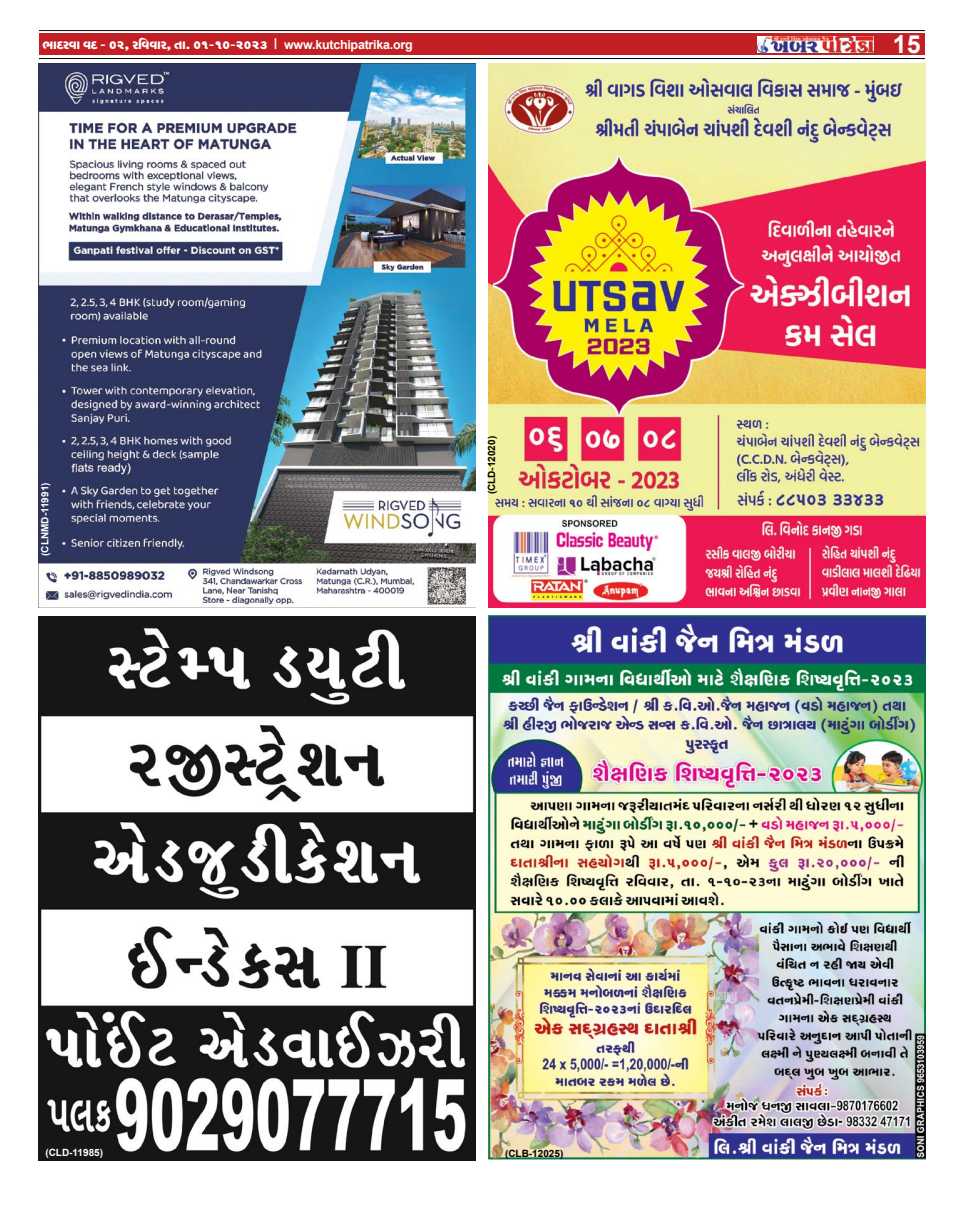
<style>
.page{position:relative;width:964px;height:1205px;background:#fff}
.page>*{position:absolute;margin:0;border:0;box-sizing:border-box;transform-origin:0 0}
.t1{font:700 25px "Arial";color:#fff}
.t2{font:15px "SHREE GUJ7";letter-spacing:-.02em;color:#fff}
.t3{font:700 10px "Arial";color:#fff}
.t4{font:700 10px "Arial";color:#000}
.s1{font-family:"Arial"}
.s2{font-family:"Arial";font-weight:700;font-size:12.5px}
</style>
<div class="page">
<hr style="left:39px;top:58px;width:886px;height:1px;background:#000">
<div style="left:39px;top:34px;width:713px;height:21px;background:#c22025"></div>
<hr style="left:39px;top:30px;width:886px;height:1px;background:#000">
<div style="left:753px;top:34px;width:172px;height:21px;background:#c22025"></div>
<img style="left:757px;top:36px;width:116px;height:17px">
<img style="left:39px;top:64px;width:437px;height:541px">
<img style="left:488px;top:64px;width:437px;height:543px">
<img style="left:39px;top:617px;width:437px;height:543px">
<img style="left:488px;top:616px;width:437px;height:543px">
<p class="t2" style="left:43px;top:38px;width:372px">cpv$fhp hv$ - 02, frhhpf, sp. 01-10-2023 <span class="s1">I</span> <span class="s2">www.kutchipatrika.org</span></p>
<h1 class="t1" style="left:893px;top:26px;width:29px">15</h1>
<p class="t3" style="left:38px;top:556px;width:75px;rotate:-90deg">(CLNMD-11991)</p>
<p class="t4" style="left:485px;top:494px;width:60px;rotate:-90deg">(CLD-12020)</p>
<p class="t3" style="left:45px;top:1145px;width:59px">(CLD-11985)</p>
<p class="t4" style="left:505px;top:1146px;width:60px">(CLB-12025)</p>
</div>
